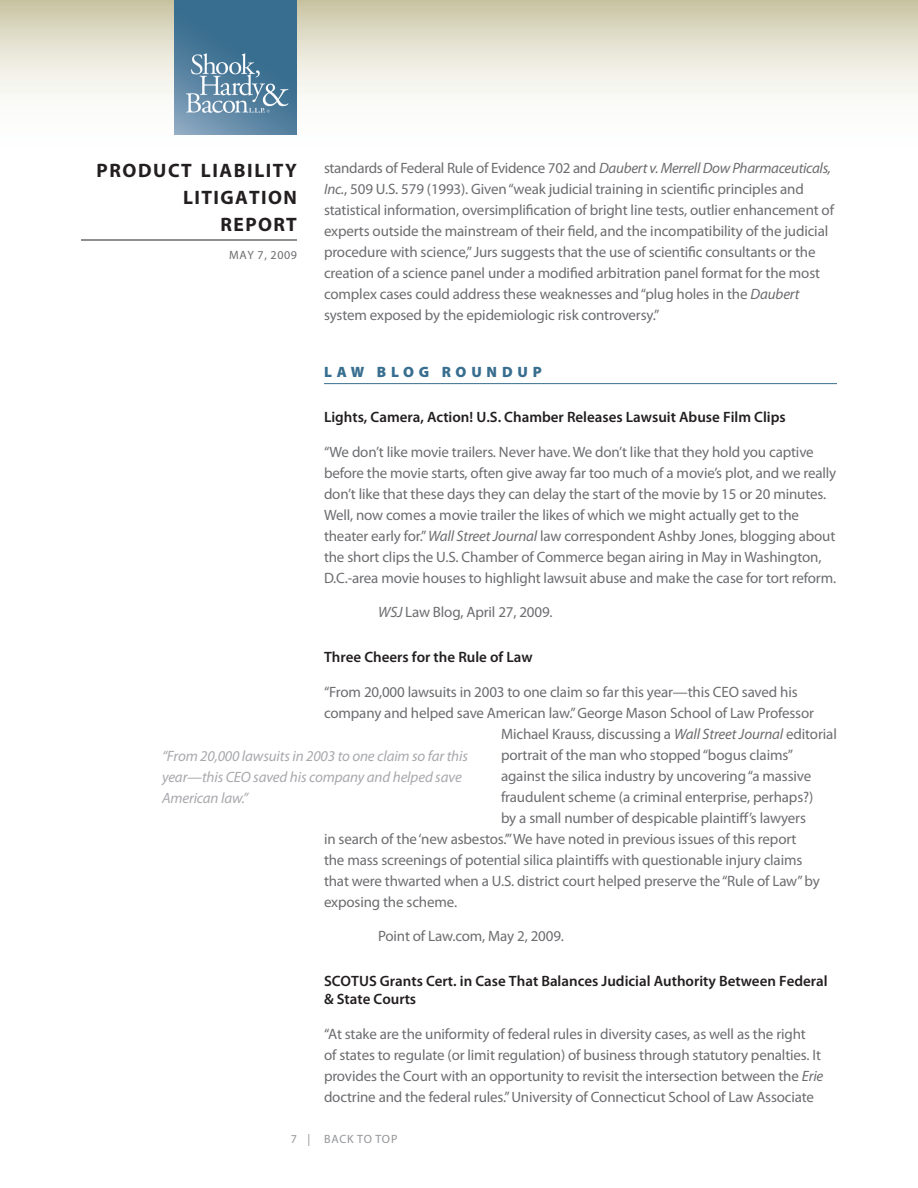
<style>
.page{position:relative;width:918px;height:1188px;background:#fff}
.page>*{position:absolute;margin:0;border:0;box-sizing:border-box;transform-origin:0 0}
.t1{font:700 19.5px/27px "Myriad Pro";letter-spacing:.08em;color:#231f20;text-align:right}
.Body{font:15px/21px "Myriad Pro";letter-spacing:-.01em;color:#6c6d70}
.Subhead{font:600 15px/18px "Myriad Pro";color:#231f20}
.PullQuote{font:italic 15px/21px "Myriad Pro";letter-spacing:-.01em;color:#a8a9ad}
.Head{font:900 15px "Myriad Pro";letter-spacing:.32em;color:#386e8f}
.t2{font:12px "Myriad Pro";color:#939598}
.t3{font:12px "Myriad Pro";letter-spacing:.05em;color:#6c6d70}
.s1{font-style:italic}
</style>
<div class="page">
<svg style="left:0;top:0;width:918px;height:135px"></svg>
<hr style="left:81px;top:240px;width:216px;height:1px;background:#231f20">
<img style="left:175px;top:0;width:122px;height:135px">
<hr style="left:324px;top:383px;width:513px;height:1px;background:#386e8f">
<h1 class="t1" style="left:97px;top:156px;width:202px">PRODUCT LIABILITY<br>LITIGATION<br>REPORT</h1>
<p class="t3" style="left:229px;top:248px;width:69px">may 7, 2009</p>
<p class="Body" style="left:324px;top:157px;width:512px">standards of Federal Rule of Evidence 702 and <span class="s1">Daubert v. Merrell Dow Pharmaceuticals, Inc.</span>, 509 U.S. 579 (1993). Given “weak judicial training in scientific principles and statistical information, oversimplification of bright line tests, outlier enhancement of experts outside the mainstream of their field, and the incompatibility of the judicial procedure with science,” Jurs suggests that the use of scientific consultants or the creation of a science panel under a modified arbitration panel format for the most complex cases could address these weaknesses and “plug holes in the <span class="s1">Daubert </span>system exposed by the epidemiologic risk controversy.”</p>
<p class="Head" style="left:324px;top:362px;width:15px">LAW</p>
<p class="Head" style="left:377px;top:362px;width:166px">BLOG ROUNDUP</p>
<p class="Subhead" style="left:324px;top:408px;width:463px">Lights, Camera, Action! U.S. Chamber Releases Lawsuit Abuse Film Clips</p>
<p class="Body" style="left:324px;top:441px;width:514px">“We don’t like movie trailers. Never have. We don’t like that they hold you captive before the movie starts, often give away far too much of a movie’s plot, and we really don’t like that these days they can delay the start of the movie by 15 or 20 minutes.<br>Well, now comes a movie trailer the likes of which we might actually get to the theater early for.” <span class="s1">Wall Street Journal</span> law correspondent Ashby Jones, blogging about the short clips the U.S. Chamber of Commerce began airing in May in Washington, D.C.-area movie houses to highlight lawsuit abuse and make the case for tort reform.</p>
<p class="Body" style="left:378px;top:601px;width:176px"><span class="s1">WSJ</span> Law Blog, April 27, 2009.</p>
<p class="Subhead" style="left:324px;top:648px;width:210px">Three Cheers for the Rule of Law</p>
<p class="Body" style="left:324px;top:681px;width:475px">“From 20,000 lawsuits in 2003 to one claim so far this year—this CEO saved his</p>
<p class="Body" style="left:324px;top:702px;width:492px">company and helped save American law.” George Mason School of Law Professor</p>
<p class="Body" style="left:501px;top:723px;width:337px">Michael Krauss, discussing a <span class="s1">Wall Street Journal</span> editorial</p>
<p class="Body" style="left:501px;top:744px;width:294px">portrait of the man who stopped “bogus claims”</p>
<p class="Body" style="left:501px;top:765px;width:312px">against the silica industry by uncovering “a massive</p>
<p class="Body" style="left:501px;top:786px;width:314px">fraudulent scheme (a criminal enterprise, perhaps?)</p>
<p class="Body" style="left:501px;top:807px;width:306px">by a small number of despicable plaintiff’s lawyers</p>
<p class="Body" style="left:324px;top:828px;width:474px">in search of the ‘new asbestos.’” We have noted in previous issues of this report</p>
<p class="Body" style="left:324px;top:849px;width:480px">the mass screenings of potential silica plaintiffs with questionable injury claims</p>
<p class="Body" style="left:324px;top:870px;width:497px">that were thwarted when a U.S. district court helped preserve the “Rule of Law” by</p>
<p class="Body" style="left:324px;top:891px;width:135px">exposing the scheme.</p>
<p class="Body" style="left:378px;top:925px;width:187px">Point of Law.com, May 2, 2009.</p>
<p class="Subhead" style="left:324px;top:972px;width:505px">SCOTUS Grants Cert. in Case That Balances Judicial Authority Between Federal &amp; State Courts</p>
<p class="Body" style="left:324px;top:1023px;width:501px">“At stake are the uniformity of federal rules in diversity cases, as well as the right<br>of states to regulate (or limit regulation) of business through statutory penalties. It provides the Court with an opportunity to revisit the intersection between the <span class="s1">Erie </span>doctrine and the federal rules.” University of Connecticut School of Law Associate</p>
<p class="PullQuote" style="left:162px;top:745px;width:308px">“From 20,000 lawsuits in 2003 to one claim so far this year—this CEO saved his company and helped save<br>American law.”</p>
<p class="t2" style="left:308px;top:1132px;width:25px">| bac</p>
<p class="t2" style="left:347px;top:1132px;width:50px">k to top</p>
</div>
